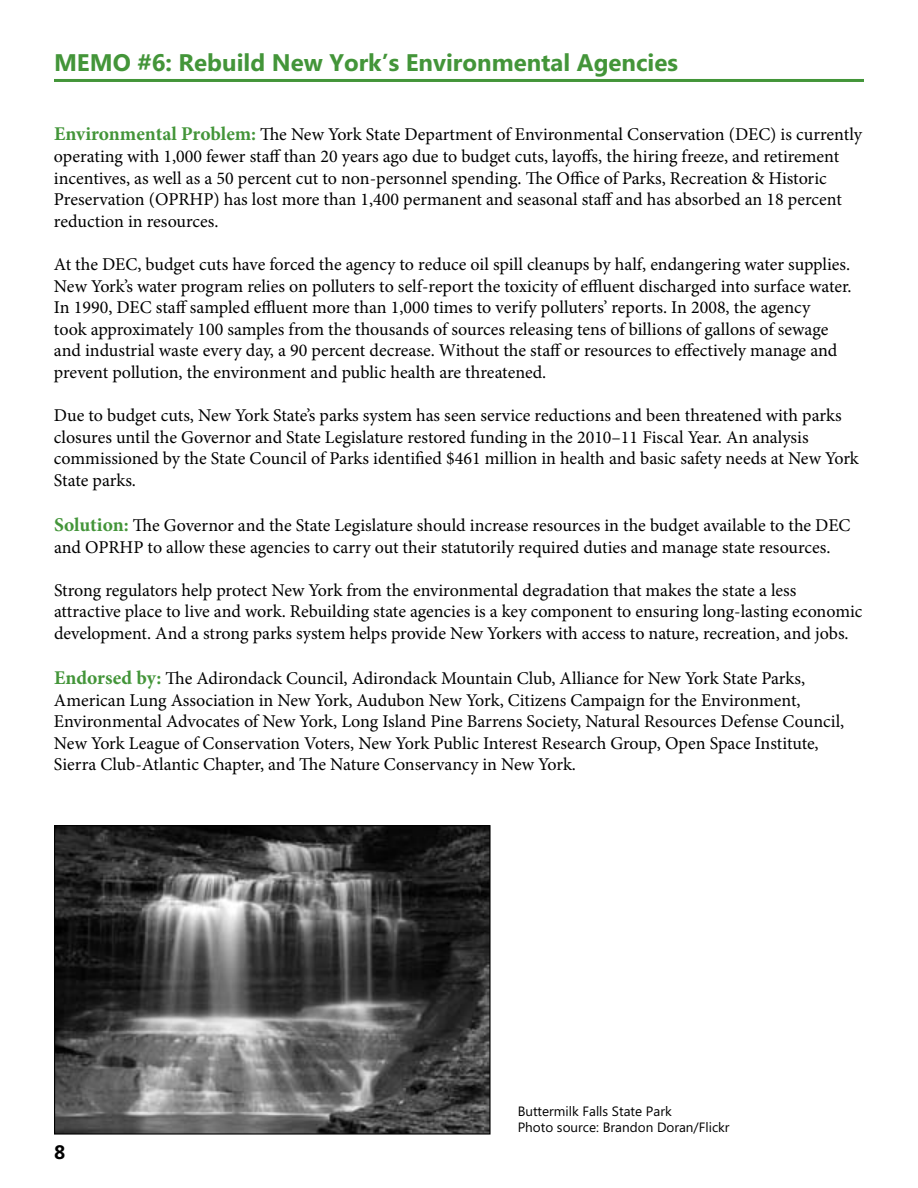
<style>
.page{position:relative;width:918px;height:1188px;background:#fff}
.page>*{position:absolute;margin:0;border:0;box-sizing:border-box;transform-origin:0 0}
.t1{font:700 24px "Microsoft Phags Pa";color:#439539}
.t2{font:700 19.5px "Microsoft Phags Pa";color:#000}
.t3{font:18px/21.6px "Minion Pro";letter-spacing:-.005em;color:#000}
.t4{font:13.5px/16.2px "Microsoft Phags Pa";color:#000}
.s1{font-weight:700;font-size:19.5px;color:#439539}
</style>
<div class="page">
<hr style="left:54px;top:79px;width:810px;height:3px;background:#439539">
<img style="left:56px;top:827px;width:433px;height:306px">
<div style="left:54px;top:825px;width:437px;height:310px;border:1px solid #000"></div>
<h1 class="t1" style="left:54px;top:46px;width:625px">MEMO #6: Rebuild New York’s Environmental Agencies</h1>
<p class="t3" style="left:54px;top:124px;width:810px"><span class="s1">Environmental Problem:</span> The New York State Department of Environmental Conservation (DEC) is currently operating with 1,000 fewer staff than 20 years ago due to budget cuts, layoffs, the hiring freeze, and retirement incentives, as well as a 50 percent cut to non-personnel spending. The Office of Parks, Recreation &amp; Historic Preservation (OPRHP) has lost more than 1,400 permanent and seasonal staff and has absorbed an 18 percent reduction in resources.</p>
<p class="t3" style="left:54px;top:254px;width:799px">At the DEC, budget cuts have forced the agency to reduce oil spill cleanups by half, endangering water supplies.<br>New York’s water program relies on polluters to self-report the toxicity of effluent discharged into surface water.<br>In 1990, DEC staff sampled effluent more than 1,000 times to verify polluters’ reports. In 2008, the agency<br>took approximately 100 samples from the thousands of sources releasing tens of billions of gallons of sewage and industrial waste every day, a 90 percent decrease. Without the staff or resources to effectively manage and prevent pollution, the environment and public health are threatened.</p>
<p class="t3" style="left:54px;top:405px;width:806px">Due to budget cuts, New York State’s parks system has seen service reductions and been threatened with parks closures until the Governor and State Legislature restored funding in the 2010–11 Fiscal Year. An analysis commissioned by the State Council of Parks identified $461 million in health and basic safety needs at New York State parks.</p>
<p class="t3" style="left:54px;top:515px;width:798px"><span class="s1">Solution:</span> The Governor and the State Legislature should increase resources in the budget available to the DEC and OPRHP to allow these agencies to carry out their statutorily required duties and manage state resources.</p>
<p class="t3" style="left:54px;top:579px;width:810px">Strong regulators help protect New York from the environmental degradation that makes the state a less attractive place to live and work. Rebuilding state agencies is a key component to ensuring long-lasting economic development. And a strong parks system helps provide New Yorkers with access to nature, recreation, and jobs.</p>
<p class="t3" style="left:54px;top:668px;width:792px"><span class="s1">Endorsed by:</span> The Adirondack Council, Adirondack Mountain Club, Alliance for New York State Parks, American Lung Association in New York, Audubon New York, Citizens Campaign for the Environment, Environmental Advocates of New York, Long Island Pine Barrens Society, Natural Resources Defense Council, New York League of Conservation Voters, New York Public Interest Research Group, Open Space Institute, Sierra Club-Atlantic Chapter, and The Nature Conservancy in New York.</p>
<p class="t2" style="left:54px;top:1138px;width:13px">8</p>
<p class="t4" style="left:518px;top:1102px;width:213px">Buttermilk Falls State Park<br>Photo source: Brandon Doran/Flickr</p>
</div>
